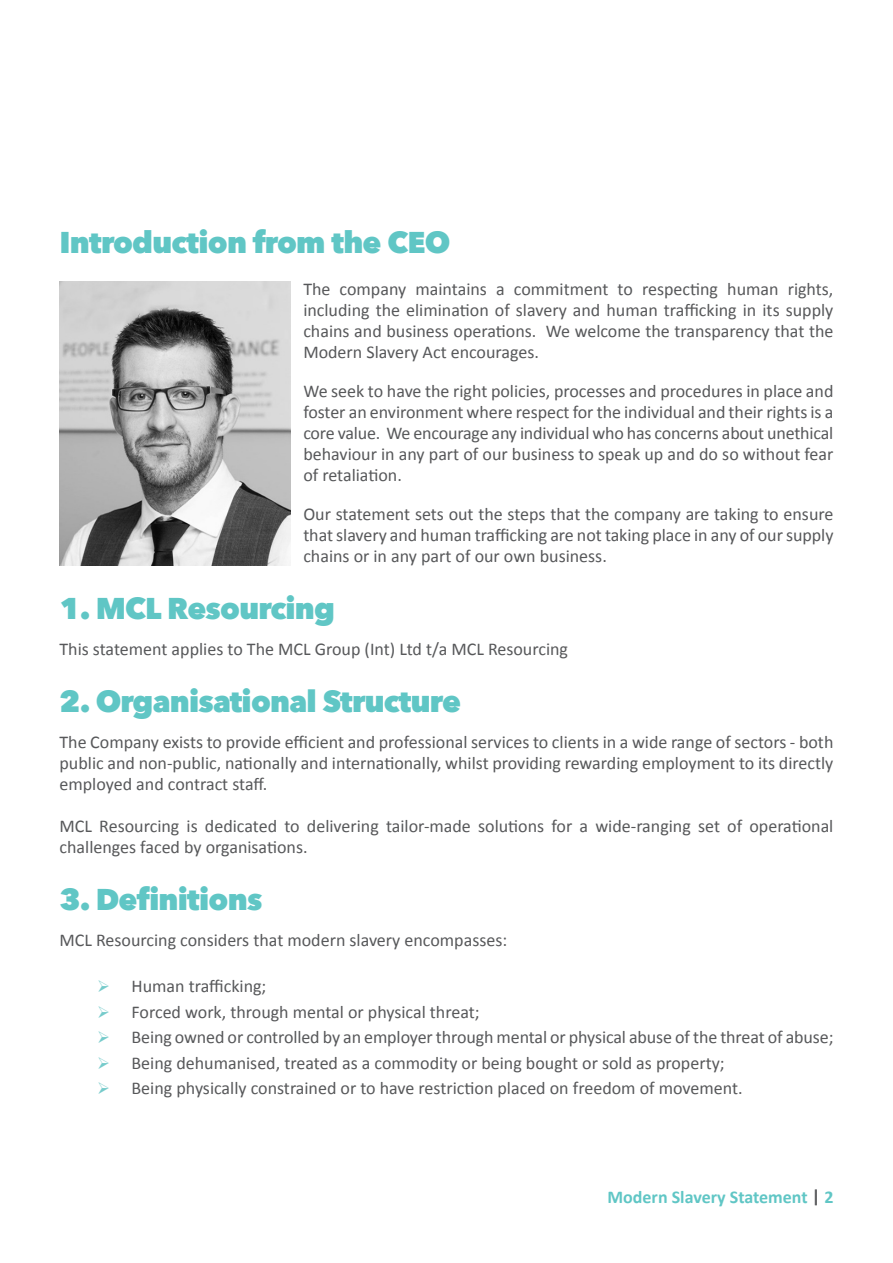
<style>
.page{position:relative;width:893px;height:1263px;background:#fff}
.page>*{position:absolute;margin:0;border:0;box-sizing:border-box;transform-origin:0 0}
.t1{font:800 30px "Avenir Next";letter-spacing:-.025em;color:#60c6c5}
.Body_Copy{font:18px/21px "Calibri";color:#57585a;text-align:justify}
.t2{font:700 18px "Calibri";color:#60c6c5}
.s1{color:#76cbcb}
.s2{color:#57585a}
</style>
<div class="page">
<img style="left:60px;top:281px;width:231px;height:285px">
<p class="t1" style="left:60px;top:223px;width:393px">Introduction from the CEO</p>
<p class="Body_Copy" style="left:303px;top:278px;width:532px">The company maintains a commitment to respecting human rights, including the elimination of slavery and human trafficking in its supply chains and business operations. We welcome the transparency that the Modern Slavery Act encourages.</p>
<p class="Body_Copy" style="left:303px;top:380px;width:532px">We seek to have the right policies, processes and procedures in place and foster an environment where respect for the individual and their rights is a core value. We encourage any individual who has concerns about unethical behaviour in any part of our business to speak up and do so without fear of retaliation.</p>
<p class="Body_Copy" style="left:303px;top:503px;width:532px">Our statement sets out the steps that the company are taking to ensure that slavery and human trafficking are not taking place in any of our supply chains or in any part of our own business.</p>
<p class="t1" style="left:60px;top:589px;width:277px">1. MCL Resourcing</p>
<p class="Body_Copy" style="left:60px;top:638px;width:510px">This statement applies to The MCL Group (Int) Ltd t/a MCL Resourcing</p>
<p class="t1" style="left:60px;top:682px;width:403px">2. Organisational Structure</p>
<p class="Body_Copy" style="left:60px;top:731px;width:775px">The Company exists to provide efficient and professional services to clients in a wide range of sectors - both public and non-public, nationally and internationally, whilst providing rewarding employment to its directly employed and contract staff.</p>
<p class="Body_Copy" style="left:60px;top:815px;width:775px">MCL Resourcing is dedicated to delivering tailor-made solutions for a wide-ranging set of operational challenges faced by organisations.</p>
<p class="t1" style="left:60px;top:880px;width:204px">3. Definitions</p>
<p class="Body_Copy" style="left:60px;top:929px;width:449px">MCL Resourcing considers that modern slavery encompasses:</p>
<p class="Body_Copy" style="left:97px;top:976px;width:171px"><span class="s1">➢</span> Human trafficking;</p>
<p class="Body_Copy" style="left:97px;top:1001px;width:384px"><span class="s1">➢</span> Forced work, through mental or physical threat;</p>
<p class="Body_Copy" style="left:97px;top:1027px;width:738px"><span class="s1">➢</span> Being owned or controlled by an employer through mental or physical abuse of the threat of abuse;</p>
<p class="Body_Copy" style="left:97px;top:1052px;width:629px"><span class="s1">➢</span> Being dehumanised, treated as a commodity or being bought or sold as property;</p>
<p class="Body_Copy" style="left:97px;top:1078px;width:647px"><span class="s1">➢</span> Being physically constrained or to have restriction placed on freedom of movement.</p>
<p class="t2" style="left:607px;top:1186px;width:227px">Modern Slavery Statement <span class="s2">|</span> 2</p>
</div>
